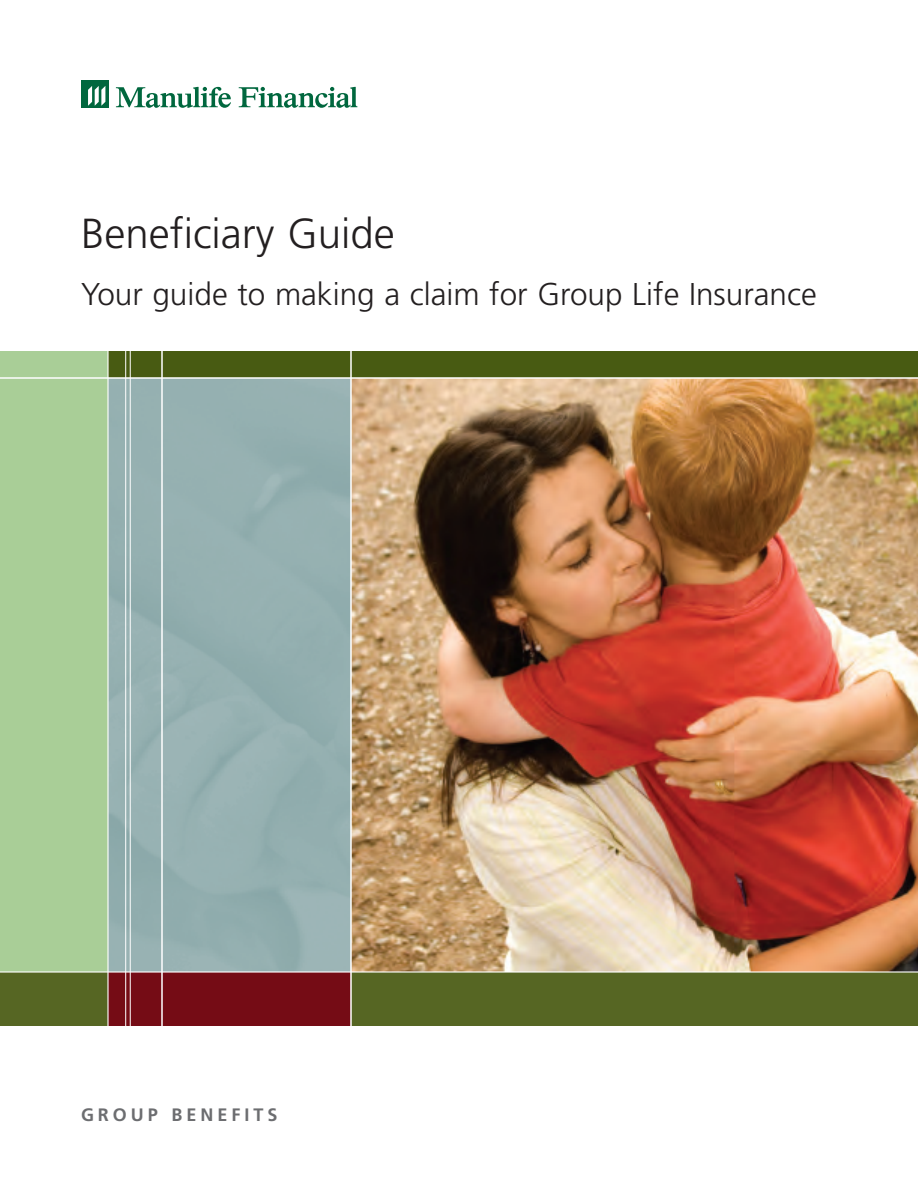
<style>
.page{position:relative;width:918px;height:1188px;background:#fff}
.page>*{position:absolute;margin:0;border:0;box-sizing:border-box;transform-origin:0 0}
.t1{font:300 42px "Frutiger";color:#231f20}
.t2{font:300 31.5px "Frutiger";color:#231f20}
.t3{font:700 18px "Frutiger";letter-spacing:.22em;color:#6c6d70}
</style>
<div class="page">
<div style="left:109px;top:379px;width:241px;height:592px;background:#95b0b1"></div>
<div style="left:0;top:972px;width:918px;height:54px;background:#566623"></div>
<div style="left:108px;top:972px;width:243px;height:54px;background:#750c15"></div>
<div style="left:0;top:378px;width:108px;height:594px;background:#a9ce97"></div>
<div style="left:0;top:351px;width:108px;height:27px;background:#a9ce97"></div>
<img style="left:352px;top:379px;width:566px;height:592px">
<svg style="left:116px;top:87px;width:115px;height:21px"></svg>
<svg style="left:239px;top:87px;width:118px;height:21px"></svg>
<div style="left:81px;top:80px;width:27px;height:27px;background:#00673e"></div>
<svg style="left:88px;top:86px;width:17px;height:20px"></svg>
<div style="left:108px;top:351px;width:810px;height:27px;background:#485b12"></div>
<hr style="left:0;top:971px;width:918px;height:2px;background:#fff">
<hr style="left:350px;top:351px;width:2px;height:675px;background:#fff">
<hr style="left:130px;top:351px;width:1px;height:675px;background:#fff">
<hr style="left:125px;top:351px;width:1px;height:675px;background:#fff">
<hr style="left:107px;top:351px;width:2px;height:675px;background:#fff">
<hr style="left:161px;top:351px;width:2px;height:675px;background:#fff">
<hr style="left:0;top:377px;width:918px;height:2px;background:#fff">
<h1 class="t1" style="left:81px;top:216px;width:315px">Beneficiary Guide</h1>
<p class="t2" style="left:81px;top:281px;width:737px">Your guide to making a claim for Group Life Insurance</p>
<p class="t3" style="left:81px;top:1107px;width:198px">GROUP BENEFITS</p>
</div>
